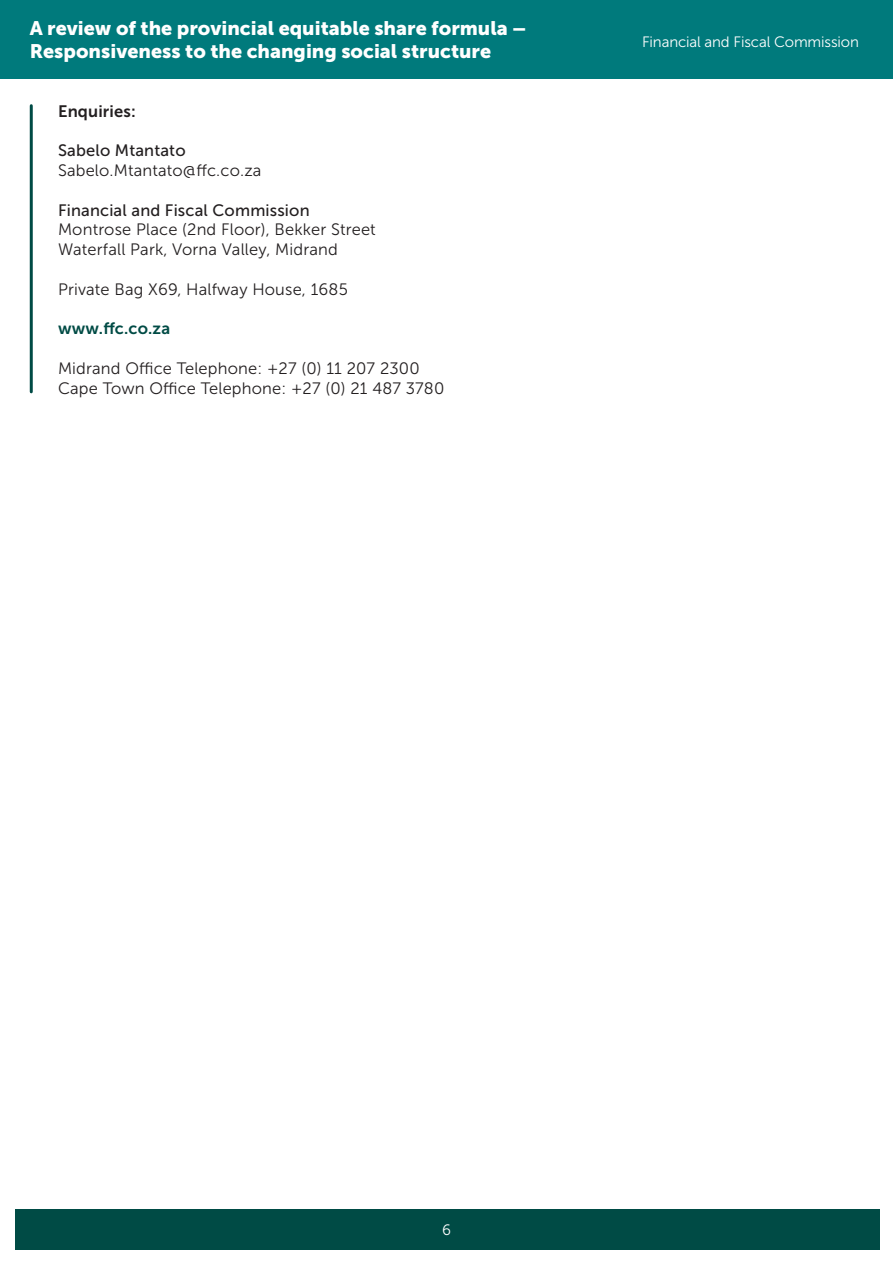
<style>
.page{position:relative;width:893px;height:1263px;background:#fff}
.page>*{position:absolute;margin:0;border:0;box-sizing:border-box;transform-origin:0 0}
.Header_heading{font:19.5px/23.4px "Museo Sans 900";color:#fff}
.t1{font:16.5px "Museo Sans 300";letter-spacing:.01em;color:#231f20}
.t2{font:16.5px "Museo Sans 500";letter-spacing:.01em;color:#231f20}
.t3{font:16.5px "Museo Sans 700";letter-spacing:.01em;color:#004b45}
.t4{font:16.5px "Museo Sans 700";letter-spacing:.01em;color:#231f20}
.t5{font:15px "Museo Sans 300";letter-spacing:-.01em;color:#fff}
</style>
<div class="page">
<div style="left:16px;top:1209px;width:864px;height:41px;background:#004b45"></div>
<div style="left:0;top:0;width:893px;height:79px;background:#007a7c"></div>
<hr style="left:30px;top:106px;width:3px;height:286px;background:#004b45">
<p class="Header_heading" style="left:30px;top:16px;width:498px">A review of the provincial equitable share formula –<br>Responsiveness to the changing social structure</p>
<p class="t4" style="left:58px;top:102px;width:79px">Enquiries:</p>
<p class="t2" style="left:58px;top:141px;width:129px">Sabelo Mtantato</p>
<p class="t1" style="left:58px;top:161px;width:205px">Sabelo.Mtantato@ffc.co.za</p>
<p class="t2" style="left:58px;top:201px;width:253px">Financial and Fiscal Commission</p>
<p class="t1" style="left:58px;top:221px;width:319px">Montrose Place (2nd Floor), Bekker Street</p>
<p class="t1" style="left:58px;top:241px;width:281px">Waterfall Park, Vorna Valley, Midrand</p>
<p class="t1" style="left:58px;top:280px;width:291px">Private Bag X69, Halfway House, 1685</p>
<p class="t3" style="left:58px;top:319px;width:114px">www.ffc.co.za</p>
<p class="t1" style="left:58px;top:359px;width:363px">Midrand Office Telephone: +27 (0) 11 207 2300</p>
<p class="t1" style="left:58px;top:379px;width:388px">Cape Town Office Telephone: +27 (0) 21 487 3780</p>
<p class="t5" style="left:642px;top:34px;width:218px">Financial and Fiscal Commission</p>
<p class="t5" style="left:442px;top:1222px;width:10px">6</p>
</div>
